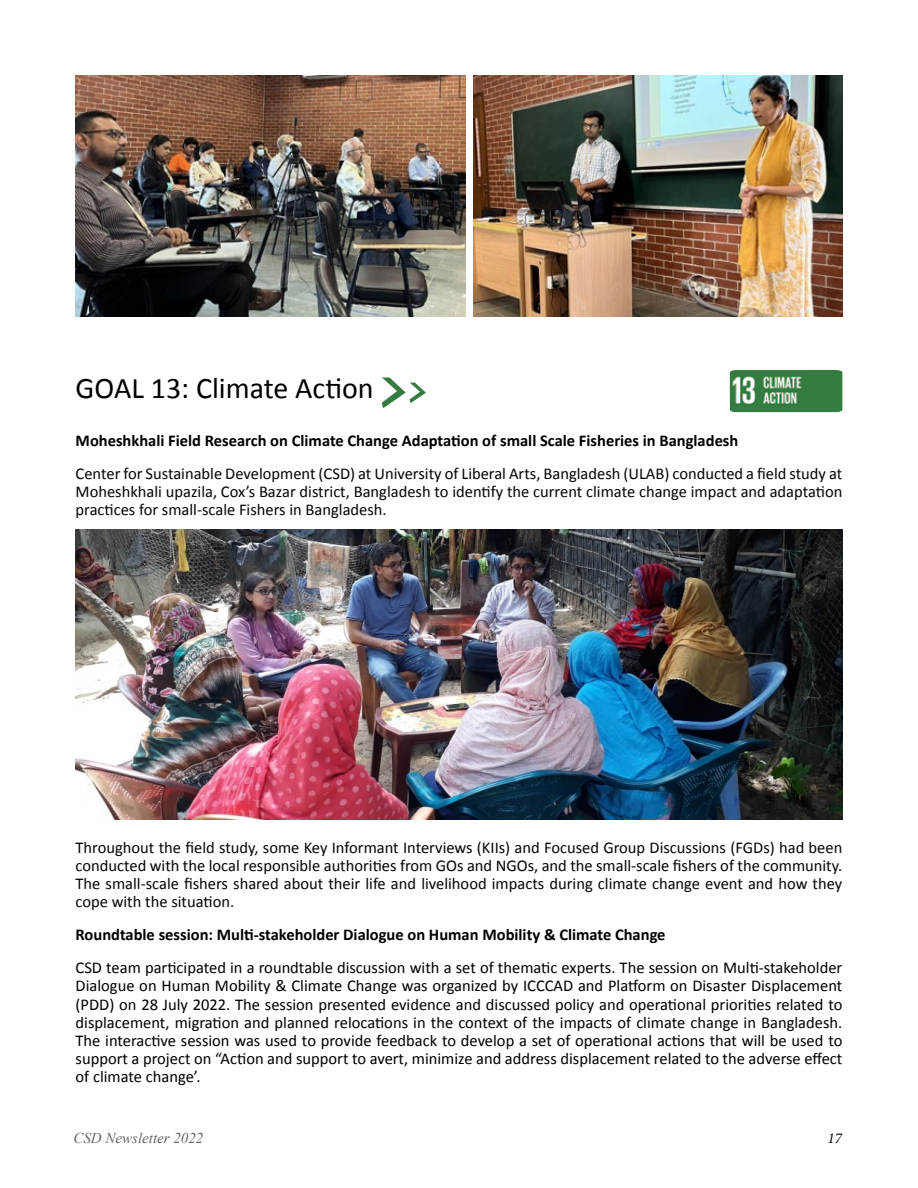
<style>
.page{position:relative;width:918px;height:1188px;background:#fff}
.page>*{position:absolute;margin:0;border:0;box-sizing:border-box;transform-origin:0 0}
.t1{font:30px "Calibri";color:#000}
.t2{font:16.5px/18.1px "Calibri";color:#000;text-align:justify}
.t3{font:16.5px/18.1px "Calibri";color:#050505;text-align:justify}
.t4{font:700 16.5px "Calibri";color:#000}
.t5{font:italic 15px "Times New Roman";color:#636466}
.t6{font:italic 15px "Minion Pro";color:#000}
</style>
<div class="page">
<img style="left:76px;top:76px;width:389px;height:240px">
<img style="left:474px;top:76px;width:368px;height:240px">
<img style="left:730px;top:370px;width:112px;height:42px">
<svg style="left:382px;top:377px;width:44px;height:31px"></svg>
<img style="left:76px;top:529px;width:766px;height:291px">
<h1 class="t1" style="left:76px;top:369px;width:300px">GOAL 13: Climate Action</h1>
<p class="t4" style="left:76px;top:429px;width:664px">Moheshkhali Field Research on Climate Change Adaptation of small Scale Fisheries in Bangladesh</p>
<p class="t3" style="left:76px;top:464px;width:768px">Center for Sustainable Development (CSD) at University of Liberal Arts, Bangladesh (ULAB) conducted a field study at Moheshkhali upazila, Cox’s Bazar district, Bangladesh to identify the current climate change impact and adaptation practices for small-scale Fishers in Bangladesh.</p>
<p class="t3" style="left:76px;top:837px;width:768px">Throughout the field study, some Key Informant Interviews (KIIs) and Focused Group Discussions (FGDs) had been conducted with the local responsible authorities from GOs and NGOs, and the small-scale fishers of the community.<br>The small-scale fishers shared about their life and livelihood impacts during climate change event and how they cope with the situation.</p>
<p class="t4" style="left:76px;top:923px;width:592px">Roundtable session: Multi-stakeholder Dialogue on Human Mobility &amp; Climate Change</p>
<p class="t2" style="left:76px;top:958px;width:768px">CSD team participated in a roundtable discussion with a set of thematic experts. The session on Multi-stakeholder Dialogue on Human Mobility &amp; Climate Change was organized by ICCCAD and Platform on Disaster Displacement (PDD) on 28 July 2022. The session presented evidence and discussed policy and operational priorities related to displacement, migration and planned relocations in the context of the impacts of climate change in Bangladesh.<br>The interactive session was used to provide feedback to develop a set of operational actions that will be used to support a project on “Action and support to avert, minimize and address displacement related to the adverse effect of climate change’.</p>
<p class="t5" style="left:73px;top:1127px;width:131px">CSD Newsletter 2022</p>
<p class="t6" style="left:828px;top:1128px;width:16px">17</p>
</div>
